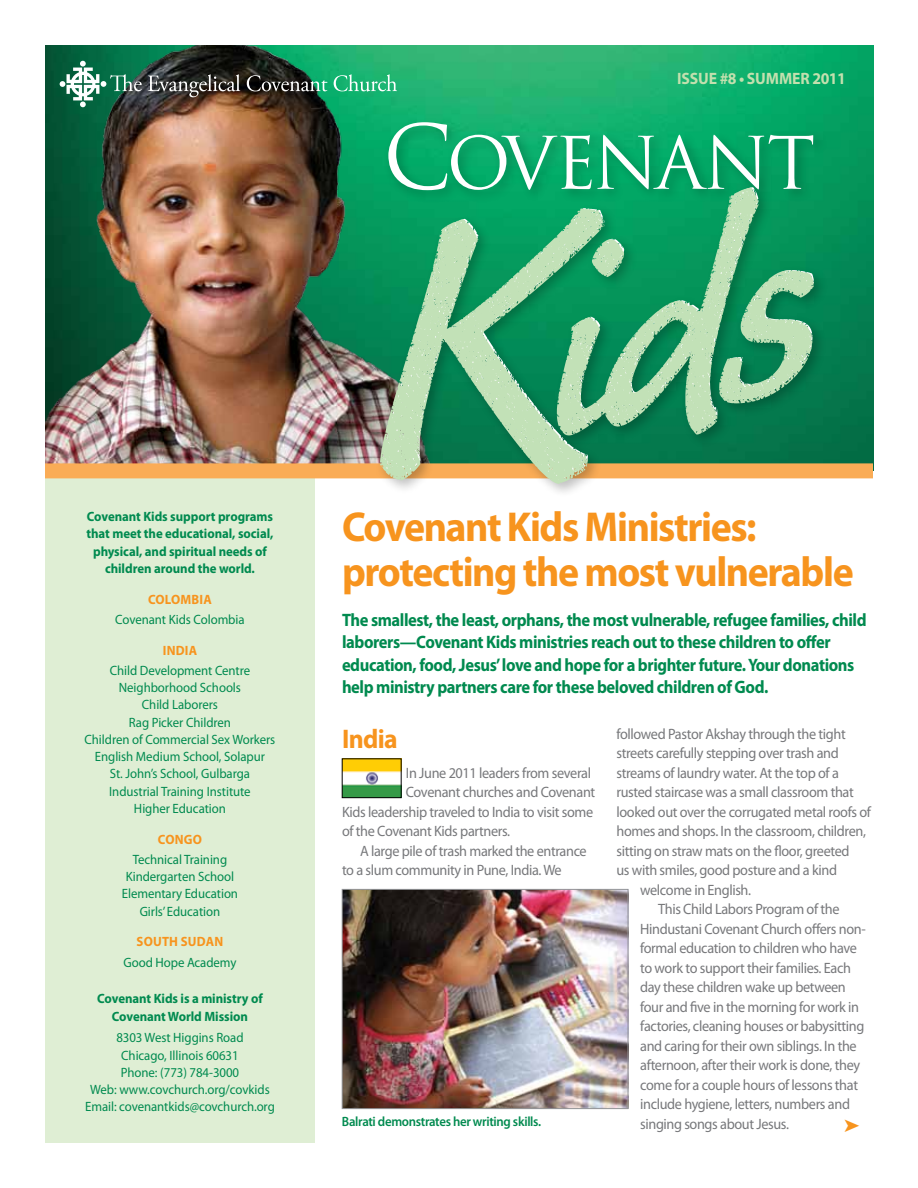
<style>
.page{position:relative;width:918px;height:1188px;background:#fff}
.page>*{position:absolute;margin:0;border:0;box-sizing:border-box;transform-origin:0 0}
.t1{font:70.35px "Trajan Pro";letter-spacing:-.05em;color:#fff}
.t2{font:700 42px/45px "Myriad Pro";letter-spacing:-.035em;color:#f7941e;scale:.95 1}
.t3{font:700 27px "Myriad Pro";color:#f7941e;scale:.95 1}
.t4{font:700 18px/22.5px "Myriad Pro";letter-spacing:-.025em;color:#008a4f;scale:.92 1}
.t5{font:700 16.5px "Myriad Pro";letter-spacing:-.005em;color:#c3e0ae;scale:.95 1}
.t6{font:15px "Myriad Pro";letter-spacing:-.025em;color:#77787b;scale:.95 1}
.t7{font:13.5px/17.2px "Myriad Pro";letter-spacing:-.005em;color:#008a4f;text-align:center;scale:.95 1}
.t8{font:700 13.5px/17.2px "Myriad Pro";letter-spacing:-.005em;color:#008a4f;text-align:center;scale:.95 1}
.t9{font:600 13.5px "Myriad Pro";letter-spacing:-.025em;color:#008a4f;scale:.95 1}
.t10{font:700 13.5px "Myriad Pro";letter-spacing:.015em;color:#f7941e;scale:.95 1}
.s1{font-size:86.7px}
</style>
<div class="page">
<img style="left:443px;top:45px;width:430px;height:418px">
<img style="left:45px;top:45px;width:398px;height:418px">
<img style="left:344px;top:891px;width:282px;height:216px">
<div style="left:342px;top:889px;width:286px;height:220px;border:1px solid #939598"></div>
<div style="left:45px;top:471px;width:270px;height:672px;background:#dfeed4"></div>
<div style="left:45px;top:463px;width:828px;height:15px;background:#faac56"></div>
<div style="left:375px;top:117px;width:453px;height:381px;background:#000;opacity:.25"></div>
<svg style="left:383px;top:187px;width:431px;height:293px"></svg>
<svg style="left:380px;top:209px;width:223px;height:275px"></svg>
<svg style="left:557px;top:188px;width:201px;height:248px"></svg>
<svg style="left:666px;top:381px;width:5px;height:3px"></svg>
<svg style="left:600px;top:220px;width:4px;height:9px"></svg>
<svg style="left:638px;top:350px;width:5px;height:7px"></svg>
<svg style="left:581px;top:371px;width:5px;height:13px"></svg>
<svg style="left:506px;top:277px;width:7px;height:7px"></svg>
<svg style="left:622px;top:352px;width:2px;height:7px"></svg>
<svg style="left:719px;top:270px;width:95px;height:133px"></svg>
<svg style="left:60px;top:61px;width:82px;height:46px"></svg>
<svg style="left:148px;top:74px;width:92px;height:23px"></svg>
<svg style="left:247px;top:75px;width:80px;height:16px"></svg>
<svg style="left:334px;top:74px;width:63px;height:18px"></svg>
<img style="left:344px;top:761px;width:55px;height:35px">
<div style="left:342px;top:759px;width:59px;height:39px;border:1px solid #000"></div>
<p class="t5" style="left:677px;top:68px;width:179px">Issue #8 • summer 2011</p>
<h1 class="t1" style="left:383px;top:118px;width:434px"><span class="s1">C</span>OVENANT</h1>
<p class="t8" style="left:87px;top:508px;width:198px">Covenant Kids support programs that meet the educational, social, physical, and spiritual needs of children around the world.</p>
<p class="t10" style="left:148px;top:590px;width:69px">Colombia</p>
<p class="t7" style="left:115px;top:611px;width:138px">Covenant Kids Colombia</p>
<p class="t10" style="left:163px;top:641px;width:38px">India</p>
<p class="t7" style="left:85px;top:662px;width:202px">Child Development Centre<br>Neighborhood Schools<br>Child Laborers<br>Rag Picker Children<br>Children of Commercial Sex Workers<br>English Medium School, Solapur<br>St. John’s School, Gulbarga<br>Industrial Training Institute<br>Higher Education</p>
<p class="t10" style="left:158px;top:830px;width:48px">Congo</p>
<p class="t7" style="left:122px;top:851px;width:124px">Technical Training<br>Kindergarten School<br>Elementary Education<br>Girls’ Education</p>
<p class="t10" style="left:137px;top:933px;width:93px">south Sudan</p>
<p class="t7" style="left:123px;top:953px;width:121px">Good Hope Academy</p>
<p class="t8" style="left:97px;top:990px;width:176px">Covenant Kids is a ministry of<br>Covenant World Mission</p>
<p class="t7" style="left:85px;top:1029px;width:201px">8303 West Higgins Road<br>Chicago, Illinois 60631<br>Phone: (773) 784-3000<br>Web: www.covchurch.org/covkids<br>Email: covenantkids@covchurch.org</p>
<h2 class="t2" style="left:342px;top:503px;width:540px">Covenant Kids Ministries: protecting the most vulnerable</h2>
<p class="t4" style="left:342px;top:608px;width:572px">The smallest, the least, orphans, the most vulnerable, refugee families, child laborers—Covenant Kids ministries reach out to these children to offer education, food, Jesus’ love and hope for a brighter future. Your donations help ministry partners care for these beloved children of God.</p>
<h3 class="t3" style="left:342px;top:721px;width:60px">India</h3>
<p class="t6" style="left:406px;top:763px;width:197px">In June 2011 leaders from several</p>
<p class="t6" style="left:406px;top:783px;width:201px">Covenant churches and Covenant</p>
<p class="t6" style="left:342px;top:802px;width:266px">Kids leadership traveled to India to visit some</p>
<p class="t6" style="left:342px;top:822px;width:179px">of the Covenant Kids partners.</p>
<p class="t6" style="left:360px;top:841px;width:240px">A large pile of trash marked the entrance</p>
<p class="t6" style="left:342px;top:861px;width:233px">to a slum community in Pune, India. We</p>
<p class="t9" style="left:342px;top:1113px;width:211px">Balrati demonstrates her writing skills.</p>
<p class="t6" style="left:617px;top:724px;width:243px">followed Pastor Akshay through the tight</p>
<p class="t6" style="left:617px;top:744px;width:236px">streets carefully stepping over trash and</p>
<p class="t6" style="left:617px;top:763px;width:236px">streams of laundry water. At the top of a</p>
<p class="t6" style="left:617px;top:783px;width:251px">rusted staircase was a small classroom that</p>
<p class="t6" style="left:617px;top:802px;width:269px">looked out over the corrugated metal roofs of</p>
<p class="t6" style="left:617px;top:822px;width:264px">homes and shops. In the classroom, children,</p>
<p class="t6" style="left:617px;top:841px;width:247px">sitting on straw mats on the floor, greeted</p>
<p class="t6" style="left:617px;top:861px;width:234px">us with smiles, good posture and a kind</p>
<p class="t6" style="left:640px;top:880px;width:118px">welcome in English.</p>
<p class="t6" style="left:658px;top:900px;width:192px">This Child Labors Program of the</p>
<p class="t6" style="left:640px;top:919px;width:239px">Hindustani Covenant Church offers non-</p>
<p class="t6" style="left:640px;top:939px;width:230px">formal education to children who have</p>
<p class="t6" style="left:640px;top:958px;width:223px">to work to support their families. Each</p>
<p class="t6" style="left:640px;top:978px;width:218px">day these children wake up between</p>
<p class="t6" style="left:640px;top:997px;width:232px">four and five in the morning for work in</p>
<p class="t6" style="left:640px;top:1017px;width:237px">factories, cleaning houses or babysitting</p>
<p class="t6" style="left:640px;top:1036px;width:229px">and caring for their own siblings. In the</p>
<p class="t6" style="left:640px;top:1056px;width:233px">afternoon, after their work is done, they</p>
<p class="t6" style="left:640px;top:1075px;width:231px">come for a couple hours of lessons that</p>
<p class="t6" style="left:640px;top:1095px;width:222px">include hygiene, letters, numbers and</p>
<p class="t6" style="left:640px;top:1114px;width:158px">singing songs about Jesus.</p>
</div>
